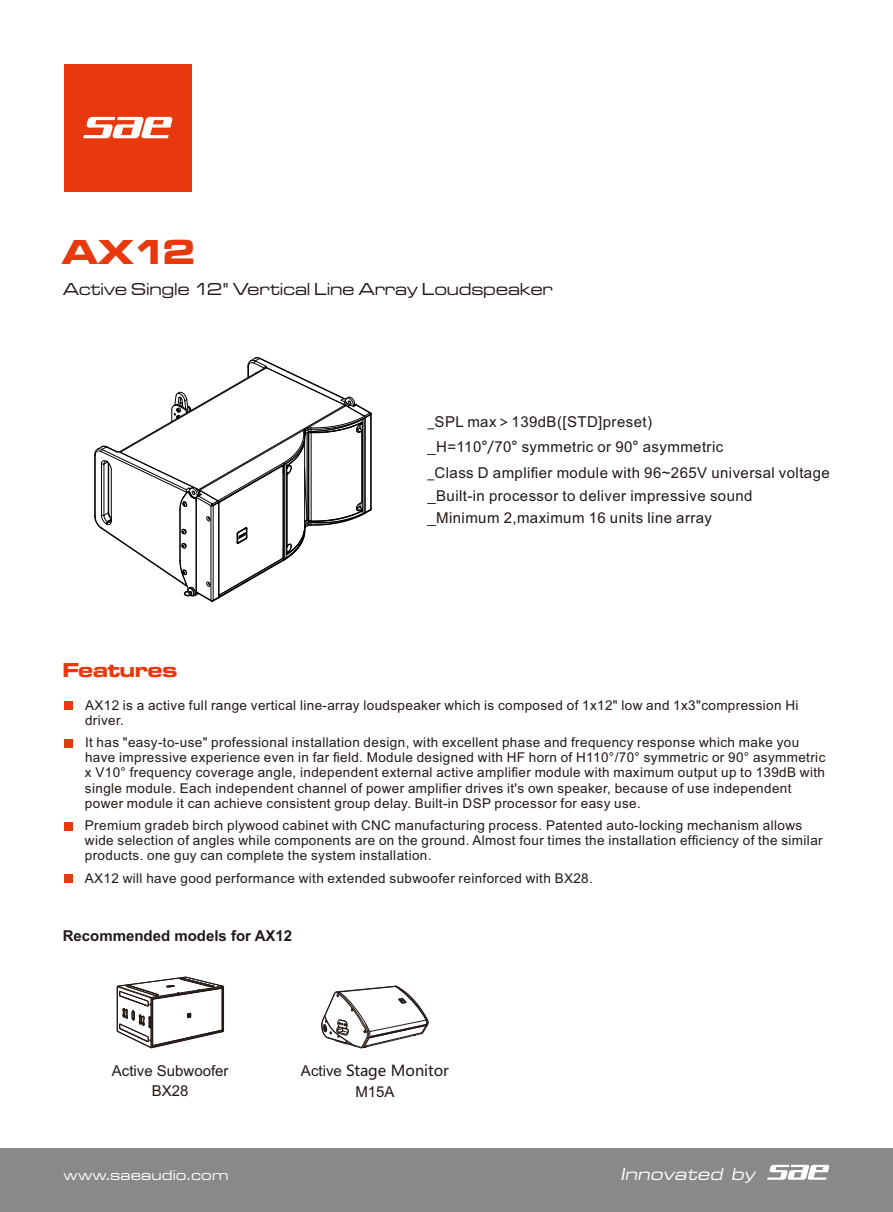
<style>
.page{position:relative;width:893px;height:1212px;background:#fff}
.page>*{position:absolute;margin:0;border:0;box-sizing:border-box;transform-origin:0 0}
.t1{font:36px "Microgramma D Bold Exte";color:#e8380e}
.t2{font:21px "Microgramma D Bold Exte";color:#e8380e}
.t3{font:18px "Microgramma D Medi Exte";letter-spacing:.025em;color:#231916}
.t4{font:italic 18px "Microgramma D Medi Exte";color:#fff}
.t5{font:15px/25.8px "Arial";letter-spacing:.03em;color:#231916}
.t6{font:700 15px "Arial";color:#231916}
.t7{font:15px/20.1px "Arial";color:#231916;text-align:center}
.t8{font:15px "Microsoft Ya Hei";color:#231916}
.t9{font:15px "Microgramma D Medi Exte";letter-spacing:.05em;color:#fff}
.t10{font:13.5px/15.1px "Arial";letter-spacing:.03em;color:#231916}
.s1{font-family:"Microsoft Ya Hei"}
.s2{font-family:"Arial"}
</style>
<div class="page">
<div style="left:64px;top:64px;width:127px;height:127px;background:#e8380e"></div>
<svg style="left:83px;top:117px;width:90px;height:21px"></svg>
<div style="left:0;top:1148px;width:893px;height:64px;background:#898989"></div>
<svg style="left:767px;top:1165px;width:62px;height:15px"></svg>
<div style="left:64px;top:701px;width:8px;height:8px;background:#e8380e"></div>
<div style="left:64px;top:739px;width:8px;height:8px;background:#e8380e"></div>
<div style="left:64px;top:874px;width:8px;height:9px;background:#e8380e"></div>
<div style="left:64px;top:822px;width:8px;height:8px;background:#e8380e"></div>
<svg style="left:94px;top:357px;width:278px;height:245px"></svg>
<svg style="left:117px;top:976px;width:107px;height:72px"></svg>
<svg style="left:321px;top:986px;width:108px;height:62px"></svg>
<h1 class="t1" style="left:62px;top:235px;width:134px">AX12</h1>
<h3 class="t3" style="left:63px;top:281px;width:491px">Active Single 12" Vertical Line Array Loudspeaker</h3>
<h2 class="t2" style="left:63px;top:660px;width:116px">Features</h2>
<p class="t5" style="left:427px;top:410px;width:404px"><span class="s1">_</span>SPL max<span class="s1">＞</span>139dB([STD]preset)<br>_H=110<span class="s1">°/</span>70<span class="s1">°</span> symmetric or 90<span class="s1">°</span> asymmetric<br><span class="s1">_</span>Class D amplifier module with 96~265V universal voltage</p>
<p class="t5" style="left:427px;top:486px;width:327px;line-height:21.8px">_Built-in processor to deliver impressive sound _Minimum 2,maximum 16 units line array</p>
<p class="t10" style="left:85px;top:698px;width:715px">AX12 is a active full range vertical line-array loudspeaker which is composed of 1x12" low and 1x3"compression Hi driver.</p>
<p class="t10" style="left:85px;top:736px;width:742px">It has "easy-to-use" professional installation design, with excellent phase and frequency response which make you have impressive experience even in far field. Module designed with HF horn of H110°/70° symmetric or 90° asymmetric x V10° frequency coverage angle, independent external active amplifier module with maximum output up to 139dB with single module. Each independent channel of power amplifier drives it's own speaker, because of use independent power module it can achieve consistent group delay. Built-in DSP processor for easy use.</p>
<p class="t10" style="left:85px;top:819px;width:739px">Premium gradeb birch plywood cabinet with CNC manufacturing process. Patented auto-locking mechanism allows wide selection of angles while components are on the ground. Almost four times the installation efficiency of the similar products. one guy can complete the system installation.</p>
<p class="t10" style="left:85px;top:872px;width:510px">AX12 will have good performance with extended subwoofer reinforced with BX28.</p>
<p class="t6" style="left:63px;top:930px;width:231px">Recommended models for AX12</p>
<p class="t7" style="left:112px;top:1062px;width:118px">Active Subwoofer<br>BX28</p>
<p class="t8" style="left:301px;top:1064px;width:149px"><span class="s2">Active</span> Stage Monitor</p>
<p class="t5" style="left:355px;top:1080px;width:41px">M15A</p>
<p class="t9" style="left:64px;top:1168px;width:166px">www.saeaudio.com</p>
<h3 class="t4" style="left:621px;top:1165px;width:135px">Innovated by</h3>
</div>
